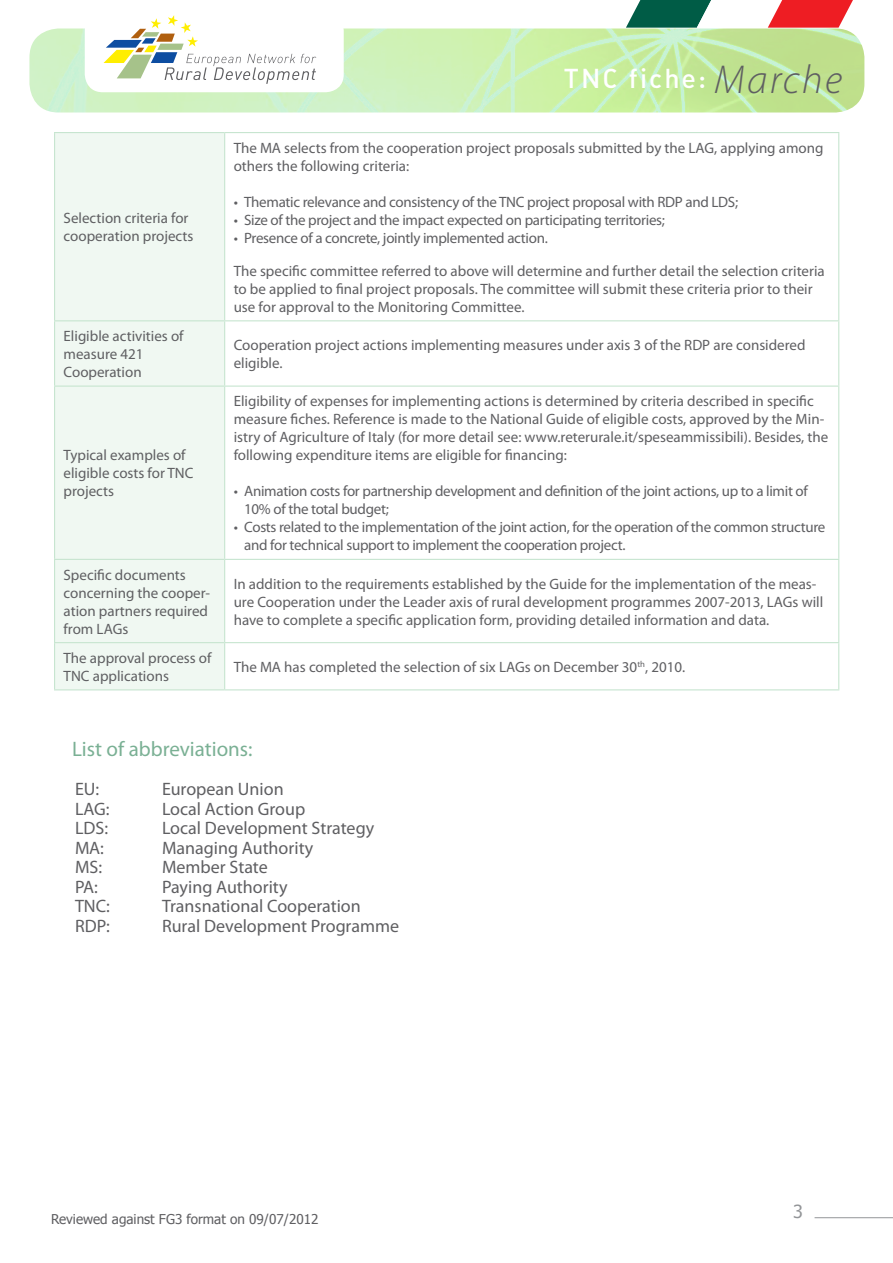
<style>
.page{position:relative;width:893px;height:1263px;background:#fff}
.page>*{position:absolute;margin:0;border:0;box-sizing:border-box;transform-origin:0 0}
.t1{font:27px "FFDIN Medium Alternate";letter-spacing:.075em;color:#fff}
._03_sub-titel{font:21px "Myriad Pro";color:#7ab094}
._02_body{font:18px "Myriad Pro";color:#5f5f62}
.t2{font:18px "Tahoma";color:#939598}
._06_body_table{font:15px/18px "Myriad Pro";color:#5f5f62}
._07_body_table_bulle{font:15px/18px "Myriad Pro";letter-spacing:-.02em;color:#5f5f62}
.t3{font:13.5px "Tahoma";color:#5f5f62}
.s1{font-family:"Myriad Pro";font-weight:300;font-style:italic;font-size:40.5px;color:#5f5f62}
</style>
<div class="page">
<hr style="left:814px;top:1217px;width:79px;height:1px;background:#939598">
<img style="left:29px;top:28px;width:835px;height:84px">
<svg style="left:626px;top:0;width:227px;height:28px"></svg>
<div style="left:85px;top:13px;width:259px;height:79px;background:#fff;border-radius:18px"></div>
<svg style="left:104px;top:15px;width:212px;height:69px"></svg>
<div style="left:55px;top:133px;width:169px;height:556px;background:#f0f8f2"></div>
<hr style="left:54px;top:386px;width:171px;height:1px;background:#c7e5d0">
<hr style="left:225px;top:386px;width:614px;height:1px;background:#c7e5d0">
<hr style="left:54px;top:559px;width:171px;height:1px;background:#c7e5d0">
<hr style="left:225px;top:559px;width:614px;height:1px;background:#c7e5d0">
<hr style="left:54px;top:642px;width:171px;height:1px;background:#c7e5d0">
<hr style="left:225px;top:642px;width:614px;height:1px;background:#c7e5d0">
<hr style="left:54px;top:320px;width:171px;height:1px;background:#c7e5d0">
<hr style="left:54px;top:132px;width:171px;height:1px;background:#c7e5d0">
<hr style="left:54px;top:133px;width:1px;height:187px;background:#c7e5d0">
<hr style="left:54px;top:321px;width:1px;height:65px;background:#c7e5d0">
<hr style="left:54px;top:387px;width:1px;height:172px;background:#c7e5d0">
<hr style="left:54px;top:560px;width:1px;height:82px;background:#c7e5d0">
<hr style="left:54px;top:643px;width:1px;height:46px;background:#c7e5d0">
<hr style="left:54px;top:689px;width:171px;height:1px;background:#c7e5d0">
<hr style="left:224px;top:321px;width:1px;height:65px;background:#c7e5d0">
<hr style="left:838px;top:321px;width:1px;height:65px;background:#c7e5d0">
<hr style="left:224px;top:387px;width:1px;height:172px;background:#c7e5d0">
<hr style="left:838px;top:387px;width:1px;height:172px;background:#c7e5d0">
<hr style="left:224px;top:560px;width:1px;height:82px;background:#c7e5d0">
<hr style="left:838px;top:560px;width:1px;height:82px;background:#c7e5d0">
<hr style="left:224px;top:643px;width:1px;height:46px;background:#c7e5d0">
<hr style="left:838px;top:643px;width:1px;height:46px;background:#c7e5d0">
<hr style="left:225px;top:689px;width:614px;height:1px;background:#c7e5d0">
<hr style="left:225px;top:132px;width:614px;height:1px;background:#c7e5d0">
<hr style="left:224px;top:133px;width:1px;height:187px;background:#c7e5d0">
<hr style="left:838px;top:133px;width:1px;height:187px;background:#c7e5d0">
<hr style="left:225px;top:320px;width:614px;height:1px;background:#c7e5d0">
<p class="_06_body_table" style="left:64px;top:209px;width:131px">Selection criteria for cooperation projects</p>
<h1 class="t1" style="left:564px;top:61px;width:280px">TNC fiche: <span class="s1">Marche</span></h1>
<p class="_06_body_table" style="left:234px;top:139px;width:591px">The MA selects from the cooperation project proposals submitted by the LAG, applying among others the following criteria:</p>
<p class="_07_body_table_bulle" style="left:234px;top:193px;width:506px">• Thematic relevance and consistency of the TNC project proposal with RDP and LDS;</p>
<p class="_07_body_table_bulle" style="left:234px;top:211px;width:433px">• Size of the project and the impact expected on participating territories;</p>
<p class="_07_body_table_bulle" style="left:234px;top:229px;width:316px">• Presence of a concrete, jointly implemented action.</p>
<p class="_06_body_table" style="left:234px;top:262px;width:593px">The specific committee referred to above will determine and further detail the selection criteria to be applied to final project proposals. The committee will submit these criteria prior to their use for approval to the Monitoring Committee.</p>
<p class="_06_body_table" style="left:64px;top:327px;width:122px">Eligible activities of measure 421<br>Cooperation</p>
<p class="_06_body_table" style="left:234px;top:336px;width:573px">Cooperation project actions implementing measures under axis 3 of the RDP are considered eligible.</p>
<p class="_06_body_table" style="left:64px;top:446px;width:131px">Typical examples of eligible costs for TNC projects</p>
<p class="_06_body_table" style="left:234px;top:392px;width:596px">Eligibility of expenses for implementing actions is determined by criteria described in specific measure fiches. Reference is made to the National Guide of eligible costs, approved by the Min&shy;istry of Agriculture of Italy (for more detail see: www.reterurale.it/speseammissibili). Besides, the following expenditure items are eligible for financing:</p>
<p class="_07_body_table_bulle" style="left:244px;top:482px;width:565px;text-indent:-10px">• Animation costs for partnership development and definition of the joint actions, up to a limit of<br>10% of the total budget;</p>
<p class="_07_body_table_bulle" style="left:244px;top:518px;width:583px;text-indent:-10px">• Costs related to the implementation of the joint action, for the operation of the common structure and for technical support to implement the cooperation project.</p>
<p class="_06_body_table" style="left:64px;top:565px;width:148px">Specific documents concerning the cooper&shy;ation partners required from LAGs</p>
<p class="_06_body_table" style="left:234px;top:574px;width:591px">In addition to the requirements established by the Guide for the implementation of the meas&shy;ure Cooperation under the Leader axis of rural development programmes 2007-2013, LAGs will have to complete a specific application form, providing detailed information and data.</p>
<p class="_06_body_table" style="left:64px;top:649px;width:150px">The approval process of<br>TNC applications</p>
<p class="_06_body_table" style="left:234px;top:658px;width:453px">The MA has completed the selection of six LAGs on December 30<sup>th</sup>, 2010.</p>
<p class="_03_sub-titel" style="left:72px;top:736px;width:182px">List of abbreviations:</p>
<p class="_02_body" style="left:75px;top:778px;width:26px">EU:</p>
<p class="_02_body" style="left:162px;top:778px;width:123px">European Union</p>
<p class="_02_body" style="left:75px;top:797px;width:36px">LAG:</p>
<p class="_02_body" style="left:162px;top:797px;width:145px">Local Action Group</p>
<p class="_02_body" style="left:75px;top:817px;width:35px">LDS:</p>
<p class="_02_body" style="left:162px;top:817px;width:214px">Local Development Strategy</p>
<p class="_02_body" style="left:75px;top:836px;width:31px">MA:</p>
<p class="_02_body" style="left:162px;top:836px;width:153px">Managing Authority</p>
<p class="_02_body" style="left:75px;top:856px;width:29px">MS:</p>
<p class="_02_body" style="left:162px;top:856px;width:107px">Member State</p>
<p class="_02_body" style="left:75px;top:875px;width:24px">PA:</p>
<p class="_02_body" style="left:162px;top:875px;width:127px">Paying Authority</p>
<p class="_02_body" style="left:75px;top:895px;width:36px">TNC:</p>
<p class="_02_body" style="left:162px;top:895px;width:200px">Transnational Cooperation</p>
<p class="_02_body" style="left:75px;top:914px;width:36px">RDP:</p>
<p class="_02_body" style="left:162px;top:914px;width:239px">Rural Development Programme</p>
<p class="t3" style="left:51px;top:1210px;width:269px">Reviewed against FG3 format on 09/07/2012</p>
<p class="t2" style="left:793px;top:1200px;width:11px">3</p>
</div>
